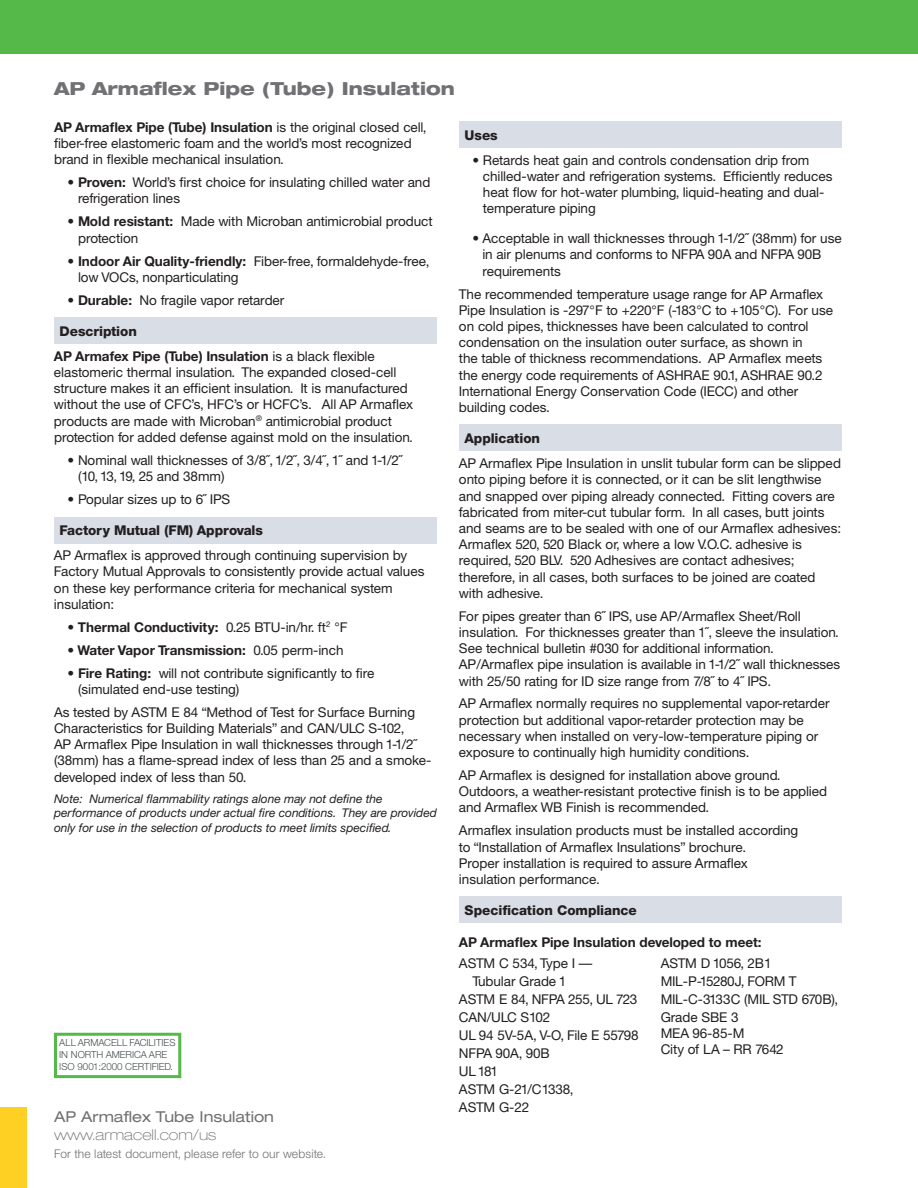
<style>
.page{position:relative;width:918px;height:1188px;background:#fff}
.page>*{position:absolute;margin:0;border:0;box-sizing:border-box;transform-origin:0 0}
.t1{font:800 expanded 18px "Helvetica Neue";color:#717074}
.t2{font:expanded 15px "Helvetica Neue";color:#717074}
.t3{font:100 expanded 15px "Helvetica Neue";color:#717074}
.t4{font:13.5px/16.2px "Helvetica Neue";letter-spacing:-.005em;color:#231f20}
.t5{font:700 13.5px/25px "Helvetica Neue";color:#231f20}
.t6{font:800 13.5px "Helvetica Neue";color:#231f20}
.t7{font:13.5px "Helvetica Neue";letter-spacing:-.03em;color:#231f20}
.t8{font:italic 12px/14.4px "Helvetica Neue";color:#231f20}
.t9{font:300 12px "Helvetica Neue";letter-spacing:.01em;color:#717074}
.t10{font:300 9.75px/12px "Helvetica Neue";letter-spacing:-.01em;color:#464e50}
.s1{font-weight:700}
.s2{font-weight:800}
.s3{font-weight:400}
</style>
<div class="page">
<div style="left:54px;top:317px;width:383px;height:27px;background:#d8dde6"></div>
<div style="left:54px;top:517px;width:383px;height:26px;background:#d8dde6"></div>
<div style="left:0;top:0;width:918px;height:54px;background:#54b948"></div>
<div style="left:0;top:1107px;width:27px;height:81px;background:#fed024"></div>
<div style="left:459px;top:121px;width:383px;height:27px;background:#d8dde6"></div>
<div style="left:459px;top:425px;width:383px;height:26px;background:#d8dde6"></div>
<div style="left:459px;top:897px;width:383px;height:26px;background:#d8dde6"></div>
<svg style="left:54px;top:1032px;width:128px;height:47px"></svg>
<h1 class="t1" style="left:54px;top:77px;width:402px">AP Armaflex Pipe (Tube) Insulation</h1>
<p class="t4" style="left:54px;top:119px;width:374px"><span class="s1">AP Armaflex Pipe (Tube) Insulation</span> is the original closed cell, fiber-free elastomeric foam and the world’s most recognized brand in flexible mechanical insulation.</p>
<p class="t4" style="left:78px;top:174px;width:354px;text-indent:-11px">• <span class="s1">Proven:</span> World’s first choice for insulating chilled water and refrigeration lines</p>
<p class="t4" style="left:78px;top:213px;width:356px;text-indent:-11px">• <span class="s1">Mold resistant:</span> Made with Microban antimicrobial product protection</p>
<p class="t4" style="left:78px;top:252px;width:353px;text-indent:-11px">• <span class="s1">Indoor Air Quality-friendly:</span> Fiber-free, formaldehyde-free, low VOCs, nonparticulating</p>
<p class="t4" style="left:68px;top:292px;width:218px">• <span class="s1">Durable:</span> No fragile vapor retarder</p>
<p class="t5" style="left:54px;top:318px;width:322px;text-indent:6px"><span class="s2">Description<br></span>AP Armafex Pipe (Tube) Insulation <span class="s3">is a black flexible</span></p>
<p class="t4" style="left:54px;top:364px;width:361px">elastomeric thermal insulation. The expanded closed-cell structure makes it an efficient insulation. It is manufactured without the use of CFC’s, HFC’s or HCFC’s. All AP Armaflex products are made with Microban<sup>®</sup> antimicrobial product protection for added defense against mold on the insulation.</p>
<p class="t4" style="left:78px;top:452px;width:326px;text-indent:-11px">• Nominal wall thicknesses of 3/8˝, 1/2˝, 3/4˝, 1˝ and 1-1/2˝ (10, 13, 19, 25 and 38mm)</p>
<p class="t4" style="left:68px;top:491px;width:164px">• Popular sizes up to 6˝ IPS</p>
<p class="t6" style="left:60px;top:522px;width:205px">Factory Mutual (FM) Approvals</p>
<p class="t4" style="left:54px;top:547px;width:372px">AP Armaflex is approved through continuing supervision by Factory Mutual Approvals to consistently provide actual values on these key performance criteria for mechanical system insulation:</p>
<p class="t5" style="left:67px;top:614px;width:282px"><span class="s3">•</span> Thermal Conductivity: <span class="s3">0.25 BTU-in/hr. ft</span><sup>2</sup> <span class="s3">°F</span></p>
<p class="t5" style="left:68px;top:637px;width:278px">• Water Vapor Transmission: <span class="s3">0.05 perm-inch</span></p>
<p class="t4" style="left:78px;top:665px;width:298px;text-indent:-11px"><span class="s1">• Fire Rating:</span> will not contribute significantly to fire (simulated end-use testing)</p>
<p class="t4" style="left:54px;top:704px;width:379px">As tested by ASTM E 84 “Method of Test for Surface Burning Characteristics for Building Materials” and CAN/ULC S-102,<br>AP Armaflex Pipe Insulation in wall thicknesses through 1-1/2˝ (38mm) has a flame-spread index of less than 25 and a smoke&shy;developed index of less than 50.</p>
<p class="t8" style="left:54px;top:791px;width:385px">Note: Numerical flammability ratings alone may not define the performance of products under actual fire conditions. They are provided only for use in the selection of products to meet limits specified.</p>
<p class="t10" style="left:59px;top:1036px;width:118px">ALL ARMACELL FACILITIES<br>IN NORTH AMERICA ARE<br>ISO 9001:2000 CERTIFIED.</p>
<p class="t2" style="left:54px;top:1108px;width:222px">AP Armaflex Tube Insulation</p>
<p class="t3" style="left:54px;top:1126px;width:164px">www.armacell.com/us</p>
<p class="t9" style="left:54px;top:1146px;width:274px">For the latest document, please refer to our website.</p>
<p class="t6" style="left:465px;top:127px;width:35px">Uses</p>
<p class="t4" style="left:483px;top:152px;width:351px;text-indent:-11px">• Retards heat gain and controls condensation drip from chilled-water and refrigeration systems. Efficiently reduces heat flow for hot-water plumbing, liquid-heating and dual&shy;temperature piping</p>
<p class="t4" style="left:482px;top:230px;width:361px;text-indent:-10px">• Acceptable in wall thicknesses through 1-1/2˝ (38mm) for use in air plenums and conforms to NFPA 90A and NFPA 90B requirements</p>
<p class="t4" style="left:459px;top:285px;width:376px">The recommended temperature usage range for AP Armaflex Pipe Insulation is -297°F to +220°F (-183°C to +105°C). For use on cold pipes, thicknesses have been calculated to control condensation on the insulation outer surface, as shown in<br>the table of thickness recommendations. AP Armaflex meets the energy code requirements of ASHRAE 90.1, ASHRAE 90.2<br>International Energy Conservation Code (IECC) and other building codes.</p>
<p class="t6" style="left:465px;top:430px;width:77px">Application</p>
<p class="t4" style="left:459px;top:455px;width:384px">AP Armaflex Pipe Insulation in unslit tubular form can be slipped onto piping before it is connected, or it can be slit lengthwise and snapped over piping already connected. Fitting covers are fabricated from miter-cut tubular form. In all cases, butt joints and seams are to be sealed with one of our Armaflex adhesives:<br>Armaflex 520, 520 Black or, where a low V.O.C. adhesive is required, 520 BLV. 520 Adhesives are contact adhesives; therefore, in all cases, both surfaces to be joined are coated with adhesive.</p>
<p class="t4" style="left:459px;top:608px;width:383px">For pipes greater than 6˝ IPS, use AP/Armaflex Sheet/Roll insulation. For thicknesses greater than 1˝, sleeve the insulation.<br>See technical bulletin #030 for additional information.<br>AP/Armaflex pipe insulation is available in 1-1/2˝ wall thicknesses with 25/50 rating for ID size range from 7/8˝ to 4˝ IPS.</p>
<p class="t4" style="left:459px;top:695px;width:372px">AP Armaflex normally requires no supplemental vapor-retarder protection but additional vapor-retarder protection may be necessary when installed on very-low-temperature piping or exposure to continually high humidity conditions.</p>
<p class="t4" style="left:459px;top:767px;width:370px">AP Armaflex is designed for installation above ground.<br>Outdoors, a weather-resistant protective finish is to be applied and Armaflex WB Finish is recommended.</p>
<p class="t4" style="left:459px;top:822px;width:341px">Armaflex insulation products must be installed according to “Installation of Armaflex Insulations” brochure.<br>Proper installation is required to assure Armaflex insulation performance.</p>
<p class="t6" style="left:465px;top:902px;width:174px">Specification Compliance</p>
<p class="t5" style="left:459px;top:929px;width:304px">AP Armaflex Pipe Insulation developed to meet:</p>
<p class="t4" style="left:459px;top:955px;width:135px">ASTM C 534, Type I —</p>
<p class="t4" style="left:472px;top:973px;width:95px">Tubular Grade 1</p>
<p class="t7" style="left:459px;top:991px;width:180px">ASTM E 84, NFPA 255, UL 723</p>
<p class="t4" style="left:459px;top:1009px;width:93px">CAN/ULC S102</p>
<p class="t4" style="left:459px;top:1027px;width:181px">UL 94 5V-5A, V-O, File E 55798</p>
<p class="t4" style="left:459px;top:1045px;width:92px">NFPA 90A, 90B</p>
<p class="t4" style="left:459px;top:1063px;width:41px">UL 181</p>
<p class="t4" style="left:459px;top:1081px;width:116px">ASTM G-21/C1338,</p>
<p class="t4" style="left:459px;top:1099px;width:72px">ASTM G-22</p>
<p class="t4" style="left:661px;top:954px;width:179px;line-height:18px">ASTM D 1056, 2B1<br>MIL-P-15280J, FORM T<br>MIL-C-3133C (MIL STD 670B),<br>Grade SBE 3</p>
<p class="t4" style="left:661px;top:1025px;width:125px">MEA 96-85-M<br>City of LA – RR 7642</p>
</div>
